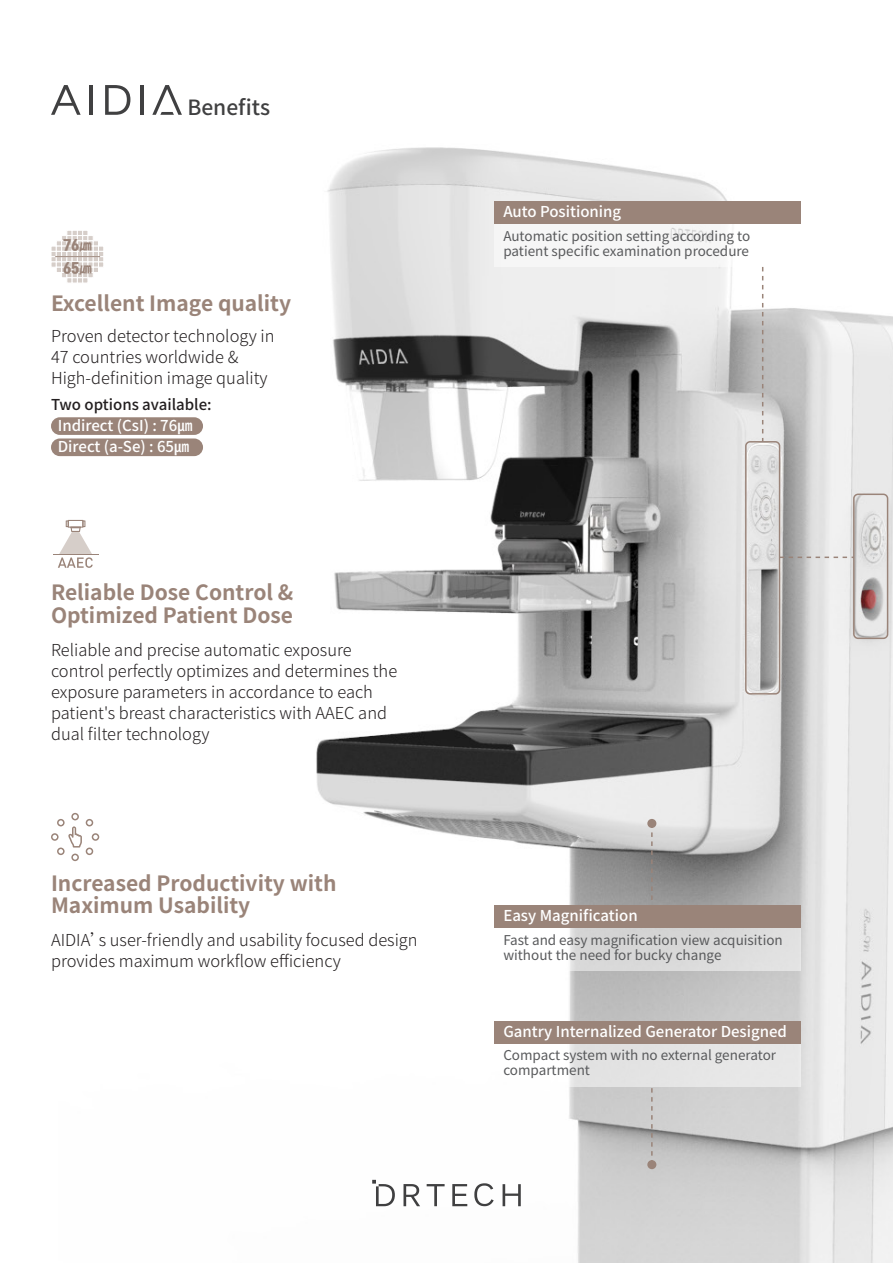
<style>
.page{position:relative;width:893px;height:1263px;background:#fff}
.page>*{position:absolute;margin:0;border:0;box-sizing:border-box;transform-origin:0 0}
.t1{font:700 21px/22.5px "Noto Sans CJ Ksc";color:#9a8479}
.t2{font:500 21px "Noto Sans CJ Ksc";color:#404041}
.t3{font:300 16.5px/21px "Noto Sans CJ Ksc";color:#231f20}
.t4{font:500 15px "Noto Sans CJ Kkr";color:#fff}
.t5{font:500 15px/21px "Noto Sans CJ Ksc";color:#fff}
.t6{font:500 15px "Noto Sans CJ Ksc";color:#231f20}
.t7{font:13.5px/15px "Noto Sans CJ Kkr";color:#58595b}
.t8{font:900 13.5px/23px "Tmon Monsori";color:#9a8479}
</style>
<div class="page">
<img style="left:59px;top:96px;width:834px;height:1166px">
<div style="left:51px;top:417px;width:152px;height:18px;background:#9a8479;border-radius:9px"></div>
<div style="left:51px;top:438px;width:152px;height:18px;background:#9a8479;border-radius:9px"></div>
<svg style="left:403px;top:1184px;width:17px;height:22px"></svg>
<svg style="left:427px;top:1184px;width:18px;height:22px"></svg>
<svg style="left:452px;top:1184px;width:15px;height:22px"></svg>
<svg style="left:474px;top:1183px;width:20px;height:23px"></svg>
<svg style="left:503px;top:1184px;width:18px;height:22px"></svg>
<svg style="left:372px;top:1180px;width:23px;height:26px"></svg>
<svg style="left:51px;top:85px;width:30px;height:30px"></svg>
<hr style="left:89px;top:85px;width:4px;height:30px;background:#404041">
<hr style="left:140px;top:85px;width:4px;height:30px;background:#404041">
<svg style="left:105px;top:85px;width:25px;height:30px"></svg>
<svg style="left:152px;top:85px;width:30px;height:30px"></svg>
<svg style="left:51px;top:813px;width:48px;height:48px"></svg>
<svg style="left:494px;top:927px;width:306px;height:44px;fill:#dbdbdb"></svg>
<div style="left:494px;top:905px;width:306px;height:22px;background:#9a8479"></div>
<svg style="left:494px;top:1043px;width:306px;height:43px;fill:#e6e6e6"></svg>
<div style="left:494px;top:1021px;width:306px;height:22px;background:#9a8479"></div>
<div style="left:494px;top:218px;width:306px;height:49px;background:#f6f6f6"></div>
<div style="left:494px;top:201px;width:306px;height:23px;background:#9a8479"></div>
<svg style="left:651px;top:828px;width:2px;height:76px"></svg>
<div style="left:647px;top:819px;width:9px;height:9px;background:#9a8479;border-radius:50%"></div>
<svg style="left:651px;top:1086px;width:2px;height:74px"></svg>
<div style="left:647px;top:1160px;width:9px;height:9px;background:#9a8479;border-radius:50%"></div>
<svg style="left:762px;top:267px;width:1px;height:174px"></svg>
<div style="left:745px;top:441px;width:35px;height:253px;border:2px solid #9a8479;border-radius:4px"></div>
<div style="left:853px;top:494px;width:35px;height:145px;border:2px solid #9a8479;border-radius:4px"></div>
<svg style="left:780px;top:556px;width:74px;height:2px"></svg>
<svg style="left:51px;top:230px;width:53px;height:53px"></svg>
<hr style="left:53px;top:554px;width:45px;height:1px;background:#9a8479">
<svg style="left:58px;top:520px;width:35px;height:48px"></svg>
<hr style="left:55px;top:256px;width:45px;height:1px;background:#9a8479">
<p class="t8" style="left:63px;top:234px;width:30px">76㎛<br>65㎛</p>
<p class="t2" style="left:187px;top:95px;width:84px">Benefits</p>
<p class="t1" style="left:51px;top:292px;width:242px">Excellent Image quality</p>
<p class="t3" style="left:51px;top:326px;width:225px">Proven detector technology in<br>47 countries worldwide &amp;<br>High-definition image quality</p>
<p class="t6" style="left:51px;top:396px;width:162px">Two options available:</p>
<p class="t5" style="left:58px;top:415px;width:136px">Indirect (CsI) : 76㎛<br>Direct (a-Se) : 65㎛</p>
<p class="t1" style="left:51px;top:582px;width:244px">Reliable Dose Control &amp;<br>Optimized Patient Dose</p>
<p class="t3" style="left:51px;top:639px;width:348px">Reliable and precise automatic exposure control perfectly optimizes and determines the exposure parameters in accordance to each patient's breast characteristics with AAEC and dual filter technology</p>
<p class="t1" style="left:51px;top:872px;width:287px">Increased Productivity with<br>Maximum Usability</p>
<p class="t3" style="left:51px;top:929px;width:368px">AIDIA’s user-friendly and usability focused design provides maximum workflow efficiency</p>
<p class="t4" style="left:503px;top:203px;width:119px">Auto Positioning</p>
<p class="t7" style="left:503px;top:229px;width:248px">Automatic position setting according to patient specific examination procedure</p>
<p class="t4" style="left:503px;top:907px;width:136px">Easy Magnification</p>
<p class="t7" style="left:503px;top:933px;width:281px">Fast and easy magnification view acquisition without the need for bucky change</p>
<p class="t4" style="left:503px;top:1023px;width:285px">Gantry Internalized Generator Designed</p>
<p class="t7" style="left:503px;top:1048px;width:274px">Compact system with no external generator compartment</p>
</div>
